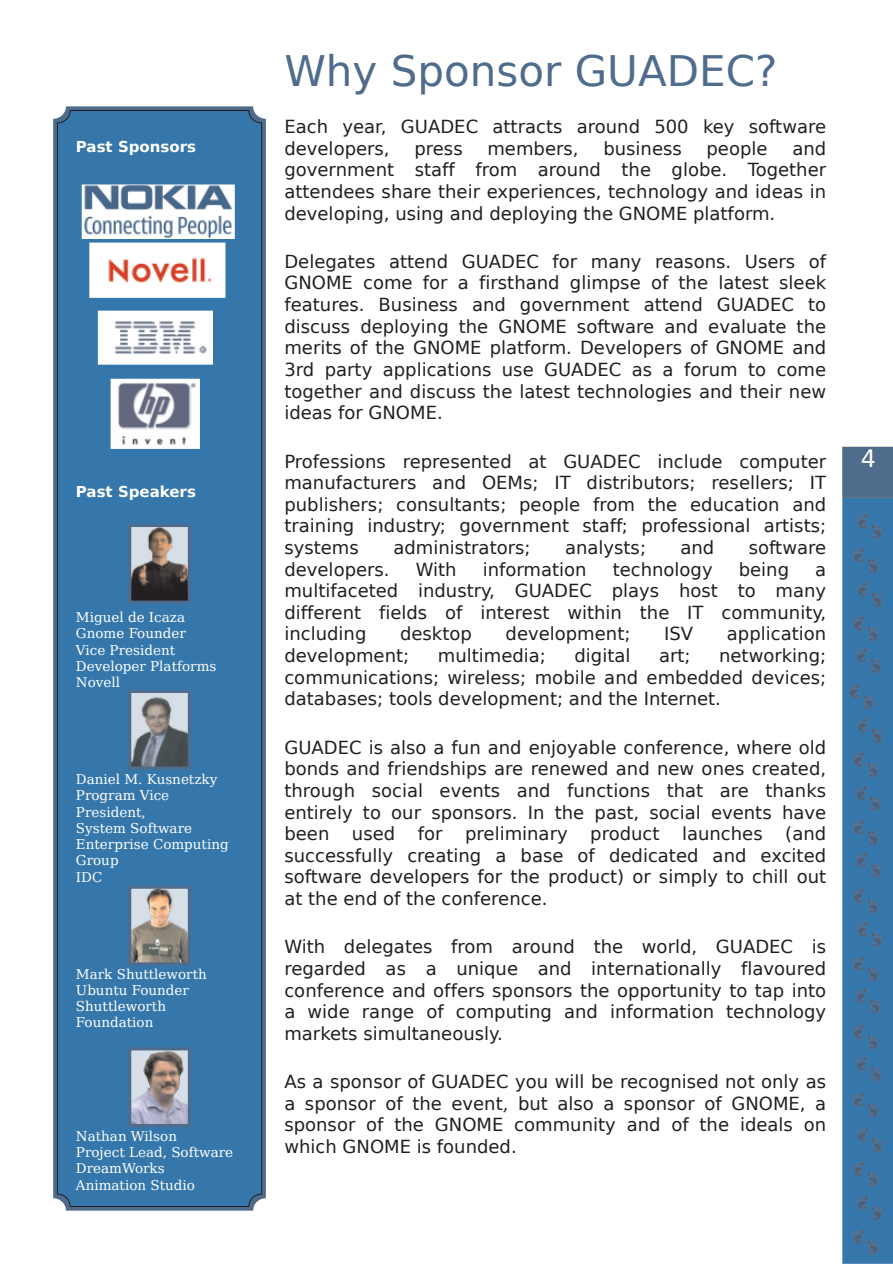
<style>
.page{position:relative;width:893px;height:1264px;background:#fff}
.page>*{position:absolute;margin:0;border:0;box-sizing:border-box;transform-origin:0 0}
.t1{font:42px "Bitstream Vera Sans";letter-spacing:.025em;color:#506c8c}
.t2{font:24px "Bitstream Vera Sans";color:#fff}
.t3{font:18px/21.6px "Bitstream Vera Sans";letter-spacing:-.02em;color:#231f20}
.t4{font:18px/21.6px "Bitstream Vera Sans";color:#231f20}
.t5{font:18px "Bitstream Vera Sans";letter-spacing:-.075em;color:#231f20}
.t6{font:18px "Bitstream Vera Sans";letter-spacing:-.065em;color:#231f20}
.t7{font:18px "Bitstream Vera Sans";letter-spacing:.01em;color:#231f20}
.t8{font:18px "Bitstream Vera Sans";letter-spacing:.265em;color:#231f20}
.t9{font:18px "Bitstream Vera Sans";letter-spacing:.065em;color:#231f20}
.t10{font:700 15px "Bitstream Vera Sans";color:#fff}
.t11{font:700 15px "Bitstream Vera Sans";letter-spacing:-.02em;color:#fff}
.t12{font:13.5px/16.2px "Bitstream Vera Serif";letter-spacing:-.035em;color:#fff}
.t13{font:13.5px/16.2px "Bitstream Vera Serif";letter-spacing:-.005em;color:#fff}
.s1{font-family:"Bitstream Vera Serif"}
</style>
<div class="page">
<svg style="left:53px;top:106px;width:213px;height:1104px;background:#5a738f"></svg>
<div style="left:57px;top:110px;width:205px;height:1096px;background:#3677ab"></div>
<div style="left:842px;top:497px;width:51px;height:766px;background:#3677ab"></div>
<div style="left:842px;top:446px;width:51px;height:51px;background:#506c8c"></div>
<img style="left:856px;top:514px;width:27px;height:26px">
<img style="left:852px;top:548px;width:27px;height:26px">
<img style="left:856px;top:582px;width:27px;height:26px">
<img style="left:852px;top:616px;width:27px;height:26px">
<img style="left:855px;top:648px;width:27px;height:26px">
<img style="left:849px;top:683px;width:25px;height:27px">
<img style="left:856px;top:718px;width:27px;height:26px">
<img style="left:852px;top:752px;width:27px;height:26px">
<img style="left:855px;top:785px;width:26px;height:27px">
<img style="left:852px;top:820px;width:27px;height:26px">
<img style="left:855px;top:852px;width:27px;height:26px">
<img style="left:852px;top:888px;width:27px;height:26px">
<img style="left:856px;top:922px;width:27px;height:26px">
<img style="left:852px;top:956px;width:27px;height:26px">
<img style="left:855px;top:988px;width:26px;height:26px">
<img style="left:852px;top:1024px;width:27px;height:26px">
<img style="left:855px;top:1056px;width:27px;height:26px">
<img style="left:852px;top:1092px;width:27px;height:26px">
<img style="left:856px;top:1127px;width:27px;height:26px">
<img style="left:852px;top:1161px;width:27px;height:26px">
<img style="left:856px;top:1195px;width:27px;height:26px">
<img style="left:852px;top:1229px;width:27px;height:26px">
<img style="left:132px;top:528px;width:55px;height:71px">
<div style="left:128px;top:524px;width:63px;height:79px;border:3px solid #506c8c"></div>
<img style="left:132px;top:693px;width:55px;height:72px">
<div style="left:128px;top:689px;width:63px;height:80px;border:3px solid #506c8c"></div>
<img style="left:132px;top:889px;width:55px;height:72px">
<div style="left:128px;top:885px;width:63px;height:80px;border:3px solid #506c8c"></div>
<img style="left:132px;top:1051px;width:55px;height:71px">
<div style="left:128px;top:1047px;width:63px;height:79px;border:3px solid #506c8c"></div>
<div style="left:82px;top:184px;width:153px;height:57px;background:linear-gradient(to right,#fff,#fff)"></div>
<img style="left:82px;top:184px;width:153px;height:54px">
<img style="left:89px;top:242px;width:136px;height:55px">
<img style="left:98px;top:310px;width:114px;height:54px">
<img style="left:111px;top:378px;width:88px;height:71px">
<p class="t10" style="left:76px;top:136px;width:120px">PastSponsors</p>
<p class="t11" style="left:76px;top:481px;width:120px">PastSpe ak e rs</p>
<p class="t12" style="left:76px;top:609px;width:140px">M igue lde Icaza<br>Gnom e Founde r<br>Vice Pre side nt<br>De ve lope r Platform s<br>Nove ll</p>
<p class="t13" style="left:76px;top:771px;width:154px">Danie lM. Kusne tzk y<br>Program Vice<br>Pre side nt,<br>Syste m Softw are<br>Ente rprise Com puting<br>Group<br>IDC</p>
<p class="t12" style="left:76px;top:965px;width:128px">M ark Sh uttle w orth<br>Ubuntu Founde r<br>Sh uttle w orth<br>Foundation</p>
<p class="t12" style="left:76px;top:1127px;width:156px">Nath an W ilson<br>Proje ctLe ad, Softw are<br>Dre am W ork s<br>Anim ation Studio</p>
<h1 class="t1" style="left:284px;top:41px;width:514px">W h y Sponsor GUADEC?</h1>
<p class="t3" style="left:284px;top:115px;width:538px">Each ye ar, GUADEC attracts around 500 k e y softw are de ve lope rs,</p>
<p class="t3" style="left:414px;top:136px;width:47px">pre ss</p>
<p class="t8" style="left:487px;top:135px;width:93px">members,</p>
<p class="t9" style="left:603px;top:135px;width:78px">busine ss</p>
<p class="t3" style="left:706px;top:136px;width:64px">pe ople</p>
<p class="t3" style="left:792px;top:136px;width:35px">and</p>
<p class="t3" style="left:284px;top:158px;width:228px">gove rnm e nt staff from</p>
<p class="t3" style="left:537px;top:158px;width:110px">around th e</p>
<p class="t3" style="left:284px;top:158px;width:545px;text-indent:387px">globe . Toge th e r atte nde e s sh are th e ir e xpe rie nce s, te ch nology and ide as in de ve loping, using and de ploying th e GNO ME platform .</p>
<p class="t3" style="left:284px;top:249px;width:548px">De le gate s atte nd GUADEC for m any re asons. Use rs of GNO ME com e for a firsth and glim pse of th e late st sle e k fe ature s. Busine ss and gove rnm e nt atte nd GUADEC to discuss de ploying th e GNO ME softw are and e valuate th e m e rits of th e GNO ME platform . De ve lope rs of GNO ME and 3rd party applications use GUADEC as a forum to com e toge th e r and discuss th e late stte ch nologie s and th e ir ne w ide as for GNO ME.</p>
<p class="t4" style="left:284px;top:449px;width:552px">Profe ssions re pre se nte d at GUADEC include com pute r m anufacture rs and O EMs; IT distributors; re se lle rs; IT publish e rs; consultants; pe ople from th e e ducation and training industry; gove rnm e nt staff; profe ssionalartists; syste m s</p>
<p class="t3" style="left:393px;top:535px;width:148px">adm inistrators;</p>
<p class="t3" style="left:565px;top:535px;width:92px">analysts;</p>
<p class="t3" style="left:680px;top:535px;width:35px">and</p>
<p class="t5" style="left:748px;top:534px;width:74px">softw are</p>
<p class="t6" style="left:284px;top:556px;width:107px">de ve lope rs.</p>
<p class="t3" style="left:416px;top:557px;width:36px">W ith</p>
<p class="t3" style="left:482px;top:557px;width:105px">inform ation</p>
<p class="t3" style="left:612px;top:557px;width:100px">te ch nology</p>
<p class="t3" style="left:738px;top:557px;width:52px">be ing</p>
<p class="t3" style="left:284px;top:557px;width:543px;text-align:justify;text-indent:530px">a m ultiface te d industry, GUADEC plays h ost to m any diffe re nt fie lds of inte re st w ith in th e</p>
<p class="t4" style="left:687px;top:600px;width:141px">IT com m unity,</p>
<p class="t3" style="left:284px;top:622px;width:552px;text-indent:442px">application de ve lopm e nt; m ultim e dia; digital art; ne tw ork ing; com m unications;w ire le ss;m obile and e m be dde d de vice s; database s;tools de ve lopm e nt;and th e Inte rne t.</p>
<p class="t3" style="left:284px;top:735px;width:544px;text-align:justify">GUADEC is also a fun and e njoyable confe re nce , w h e re old bonds and frie ndsh ips are re ne w e d and ne w one s cre ate d, th rough</p>
<p class="t7" style="left:284px;top:621px;width:83px">including</p>
<p class="t3" style="left:400px;top:622px;width:73px">de sk top</p>
<p class="t3" style="left:505px;top:622px;width:135px">de ve lopm e nt;</p>
<p class="t3" style="left:664px;top:622px;width:36px">ISV</p>
<p class="t3" style="left:284px;top:778px;width:541px;text-indent:87px">social e ve nts and functions th at are th ank s e ntire ly to our sponsors. In th e past, sociale ve nts h ave been</p>
<p class="t3" style="left:284px;top:821px;width:547px;text-indent:501px">(and succe ssfully cre ating a base of de dicate d and e xcite d softw are de ve lope rs for th e product) or sim ply to ch illout atth e e nd ofth e confe re nce .</p>
<p class="t3" style="left:284px;top:934px;width:36px">W ith</p>
<p class="t5" style="left:344px;top:933px;width:144px">de le gate s from</p>
<p class="t3" style="left:511px;top:934px;width:108px">around th e</p>
<p class="t4" style="left:642px;top:934px;width:183px">w orld, GUADEC is</p>
<p class="t4" style="left:284px;top:956px;width:230px">re garde d as a uniq ue</p>
<p class="t3" style="left:352px;top:821px;width:44px">use d</p>
<p class="t3" style="left:418px;top:821px;width:150px">for pre lim inary</p>
<p class="t3" style="left:590px;top:821px;width:172px">product launch e s</p>
<p class="t3" style="left:284px;top:956px;width:543px;text-align:justify;text-indent:253px">and inte rnationally flavoure d confe re nce and offe rs sponsors th e opportunity to tap into a w ide range of com puting and inform ation te ch nology m ark e ts sim ultane ously.</p>
<p class="t4" style="left:284px;top:1069px;width:543px">As a sponsor ofGUADEC you w illbe re cognise d notonly as a sponsor of th e e ve nt<span class="s1">,</span> but also a sponsor of GNOME, a sponsor of th e GNO ME com m unity and of th e ide als on w h ich GNO ME is founde d.</p>
<h2 class="t2" style="left:861px;top:442px;width:17px">4</h2>
</div>
